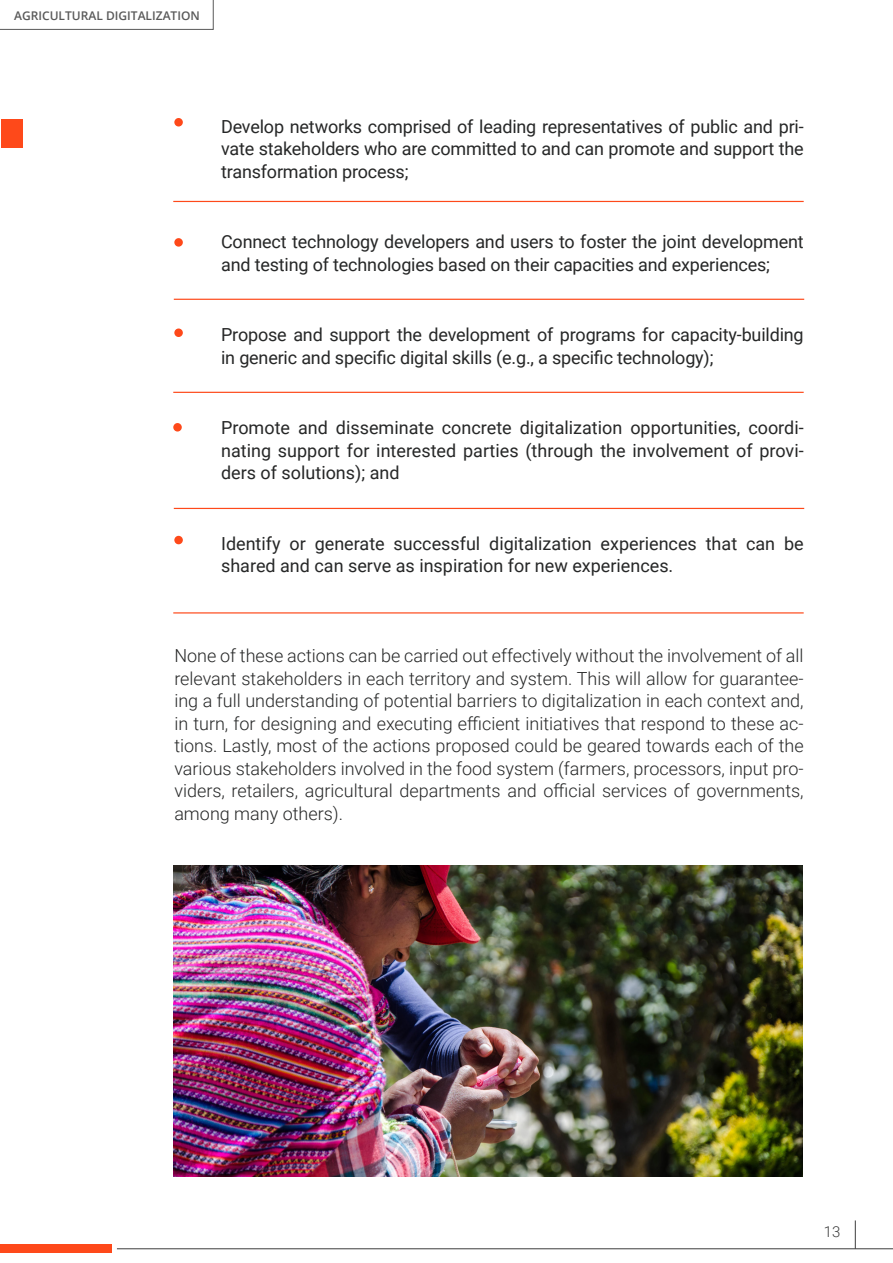
<style>
.page{position:relative;width:893px;height:1263px;background:#fff}
.page>*{position:absolute;margin:0;border:0;box-sizing:border-box;transform-origin:0 0}
.t1{font:18px/22.5px "Roboto";letter-spacing:-.01em;color:#262727}
.t2{font:300 18px/22.5px "Roboto";color:#262727;text-align:justify}
.t3{font:300 15px "Roboto";color:#3d3d3d}
.t4{font:600 12px "Open Sans";color:#595959}
</style>
<div class="page">
<svg style="left:855px;top:1220px;width:1px;height:28px"></svg>
<hr style="left:117px;top:1248px;width:776px;height:1px;background:#3d3d3d">
<div style="left:0;top:1244px;width:112px;height:8px;background:#fe491a"></div>
<svg style="left:0;top:0;width:214px;height:30px"></svg>
<div style="left:1px;top:119px;width:21px;height:28px;background:#fe491a"></div>
<div style="left:174px;top:118px;width:9px;height:8px;background:#fe491a;border-radius:50%"></div>
<div style="left:174px;top:238px;width:9px;height:9px;background:#fe491a;border-radius:50%"></div>
<div style="left:174px;top:328px;width:9px;height:9px;background:#fe491a;border-radius:50%"></div>
<div style="left:173px;top:423px;width:9px;height:8px;background:#fe491a;border-radius:50%"></div>
<div style="left:174px;top:536px;width:9px;height:8px;background:#fe491a;border-radius:50%"></div>
<hr style="left:173px;top:201px;width:631px;height:1px;background:#fe491a">
<hr style="left:174px;top:299px;width:630px;height:1px;background:#fe491a">
<hr style="left:173px;top:392px;width:631px;height:1px;background:#fe491a">
<hr style="left:174px;top:508px;width:630px;height:1px;background:#fe491a">
<hr style="left:173px;top:612px;width:631px;height:1px;background:#fe491a">
<img style="left:173px;top:865px;width:630px;height:311px">
<p class="t4" style="left:14px;top:7px;width:187px">AGRICULTURAL DIGITALIZATION</p>
<p class="t1" style="left:221px;top:114px;width:584px;text-align:justify">Develop networks comprised of leading representatives of public and pri&shy;vate stakeholders who are committed to and can promote and support the transformation process;</p>
<p class="t1" style="left:221px;top:230px;width:584px">Connect technology developers and users to foster the joint development and testing of technologies based on their capacities and experiences;</p>
<p class="t1" style="left:221px;top:323px;width:584px">Propose and support the development of programs for capacity-building in generic and specific digital skills (e.g., a specific technology);</p>
<p class="t1" style="left:221px;top:416px;width:584px;text-align:justify">Promote and disseminate concrete digitalization opportunities, coordi&shy;nating support for interested parties (through the involvement of provi&shy;ders of solutions); and</p>
<p class="t1" style="left:221px;top:531px;width:584px">Identify or generate successful digitalization experiences that can be shared and can serve as inspiration for new experiences.</p>
<p class="t2" style="left:174px;top:644px;width:631px">None of these actions can be carried out effectively without the involvement of all relevant stakeholders in each territory and system. This will allow for guarantee&shy;ing a full understanding of potential barriers to digitalization in each context and, in turn, for designing and executing efficient initiatives that respond to these ac&shy;tions. Lastly, most of the actions proposed could be geared towards each of the various stakeholders involved in the food system (farmers, processors, input pro&shy;viders, retailers, agricultural departments and official services of governments, among many others).</p>
<p class="t3" style="left:824px;top:1221px;width:18px">13</p>
</div>
